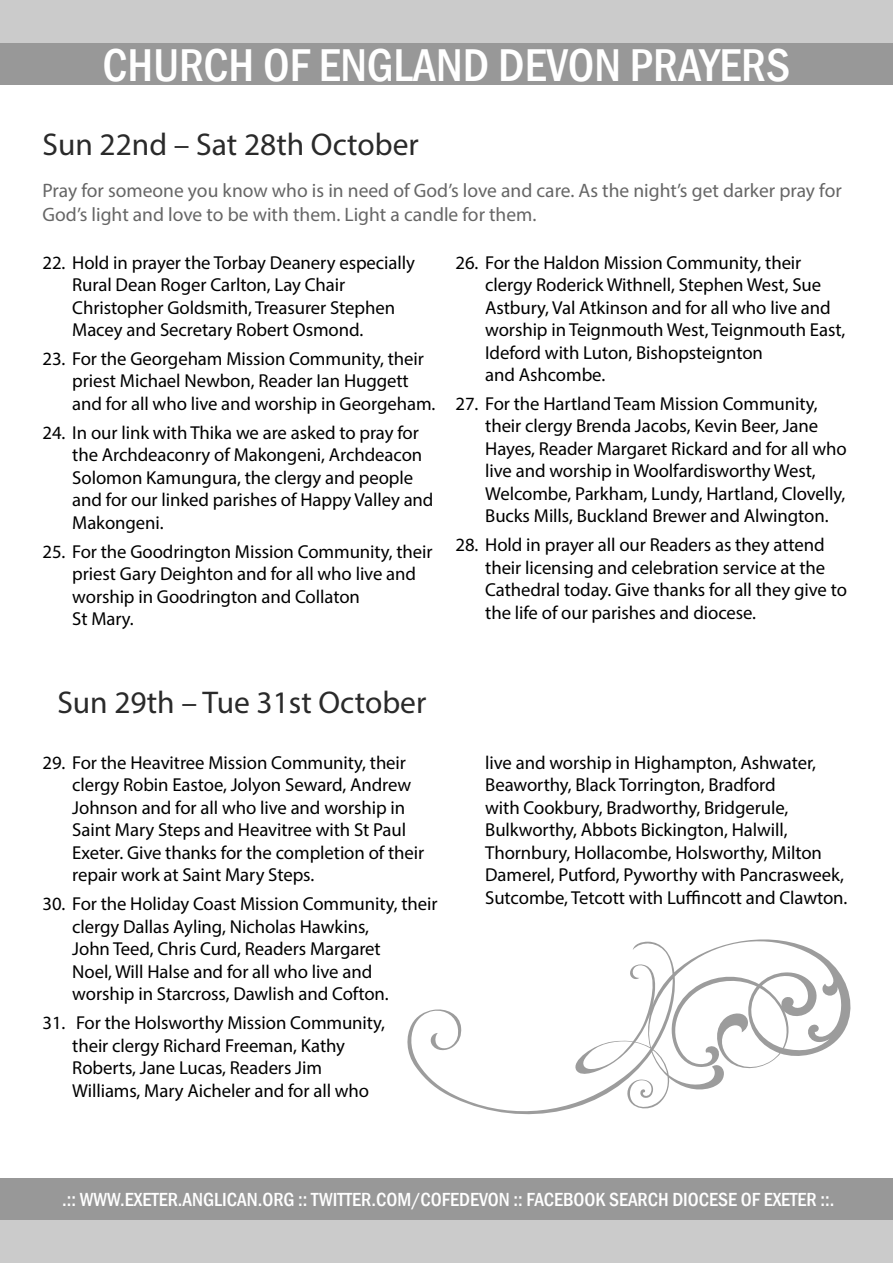
<style>
.page{position:relative;width:893px;height:1263px;background:#fff}
.page>*{position:absolute;margin:0;border:0;box-sizing:border-box;transform-origin:0 0}
.t1{font:500 condensed 47.25px "Franklin Gothic";color:#fff}
.DateHeading{font:31.5px "Myriad Pro";color:#2a2a2a}
.WeekDescriptor{font:19.5px/23.4px "Myriad Pro";color:#666}
.PageDescriptor{font:500 condensed 19.5px "Franklin Gothic";color:#fff}
.t2{font:18.75px/22.5px "Myriad Pro";letter-spacing:-.005em;color:#000}
</style>
<div class="page">
<div style="left:0;top:43px;width:893px;height:42px;background:#989898"></div>
<div style="left:0;top:0;width:893px;height:43px;background:#cbcbcb"></div>
<div style="left:0;top:1178px;width:893px;height:42px;background:#989898"></div>
<div style="left:0;top:1220px;width:893px;height:43px;background:#cbcbcb"></div>
<svg style="left:407px;top:939px;width:444px;height:176px"></svg>
<svg style="left:581px;top:979px;width:92px;height:95px"></svg>
<svg style="left:751px;top:974px;width:58px;height:74px"></svg>
<p class="t1" style="left:103px;top:34px;width:689px">CHURCH OF ENGLAND DEVON PRAYERS</p>
<p class="DateHeading" style="left:43px;top:125px;width:378px">Sun 22nd – Sat 28th October</p>
<p class="WeekDescriptor" style="left:43px;top:179px;width:801px">Pray for someone you know who is in need of God’s love and care. As the night’s get darker pray for<br>God’s light and love to be with them. Light a candle for them.</p>
<p class="t2" style="left:72px;top:251px;width:344px;text-indent:-30px">22. Hold in prayer the Torbay Deanery especially Rural Dean Roger Carlton, Lay Chair Christopher Goldsmith, Treasurer Stephen Macey and Secretary Robert Osmond.</p>
<p class="t2" style="left:72px;top:347px;width:365px;text-indent:-30px">23. For the Georgeham Mission Community, their priest Michael Newbon, Reader Ian Huggett and for all who live and worship in Georgeham.</p>
<p class="t2" style="left:72px;top:421px;width:363px;text-indent:-30px">24. In our link with Thika we are asked to pray for the Archdeaconry of Makongeni, Archdeacon Solomon Kamungura, the clergy and people and for our linked parishes of Happy Valley and Makongeni.</p>
<p class="t2" style="left:72px;top:540px;width:362px;text-indent:-30px">25. For the Goodrington Mission Community, their priest Gary Deighton and for all who live and worship in Goodrington and Collaton<br>St Mary.</p>
<p class="t2" style="left:485px;top:251px;width:362px;text-indent:-30px">26. For the Haldon Mission Community, their clergy Roderick Withnell, Stephen West, Sue Astbury, Val Atkinson and for all who live and worship in Teignmouth West, Teignmouth East, Ideford with Luton, Bishopsteignton<br>and Ashcombe.</p>
<p class="t2" style="left:485px;top:392px;width:363px;text-indent:-30px">27. For the Hartland Team Mission Community, their clergy Brenda Jacobs, Kevin Beer, Jane Hayes, Reader Margaret Rickard and for all who live and worship in Woolfardisworthy West, Welcombe, Parkham, Lundy, Hartland, Clovelly, Bucks Mills, Buckland Brewer and Alwington.</p>
<p class="t2" style="left:485px;top:533px;width:363px;text-indent:-30px">28. Hold in prayer all our Readers as they attend their licensing and celebration service at the Cathedral today. Give thanks for all they give to the life of our parishes and diocese.</p>
<p class="DateHeading" style="left:57px;top:683px;width:370px">Sun 29th – Tue 31st October</p>
<p class="t2" style="left:72px;top:751px;width:353px;text-indent:-30px">29. For the Heavitree Mission Community, their clergy Robin Eastoe, Jolyon Seward, Andrew Johnson and for all who live and worship in Saint Mary Steps and Heavitree with St Paul Exeter. Give thanks for the completion of their repair work at Saint Mary Steps.</p>
<p class="t2" style="left:72px;top:892px;width:367px;text-indent:-30px">30. For the Holiday Coast Mission Community, their clergy Dallas Ayling, Nicholas Hawkins,<br>John Teed, Chris Curd, Readers Margaret<br>Noel, Will Halse and for all who live and worship in Starcross, Dawlish and Cofton.</p>
<p class="t2" style="left:72px;top:1011px;width:314px;text-indent:-30px">31. For the Holsworthy Mission Community, their clergy Richard Freeman, Kathy Roberts, Jane Lucas, Readers Jim Williams, Mary Aicheler and for all who</p>
<p class="t2" style="left:485px;top:751px;width:364px">live and worship in Highampton, Ashwater, Beaworthy, Black Torrington, Bradford<br>with Cookbury, Bradworthy, Bridgerule, Bulkworthy, Abbots Bickington, Halwill, Thornbury, Hollacombe, Holsworthy, Milton Damerel, Putford, Pyworthy with Pancrasweek, Sutcombe, Tetcott with Luffincott and Clawton.</p>
<p class="PageDescriptor" style="left:62px;top:1187px;width:774px">.:: WWW.EXETER.ANGLICAN.ORG :: TWITTER.COM/COFEDEVON :: FACEBOOK SEARCH DIOCESE OF EXETER ::.</p>
</div>
